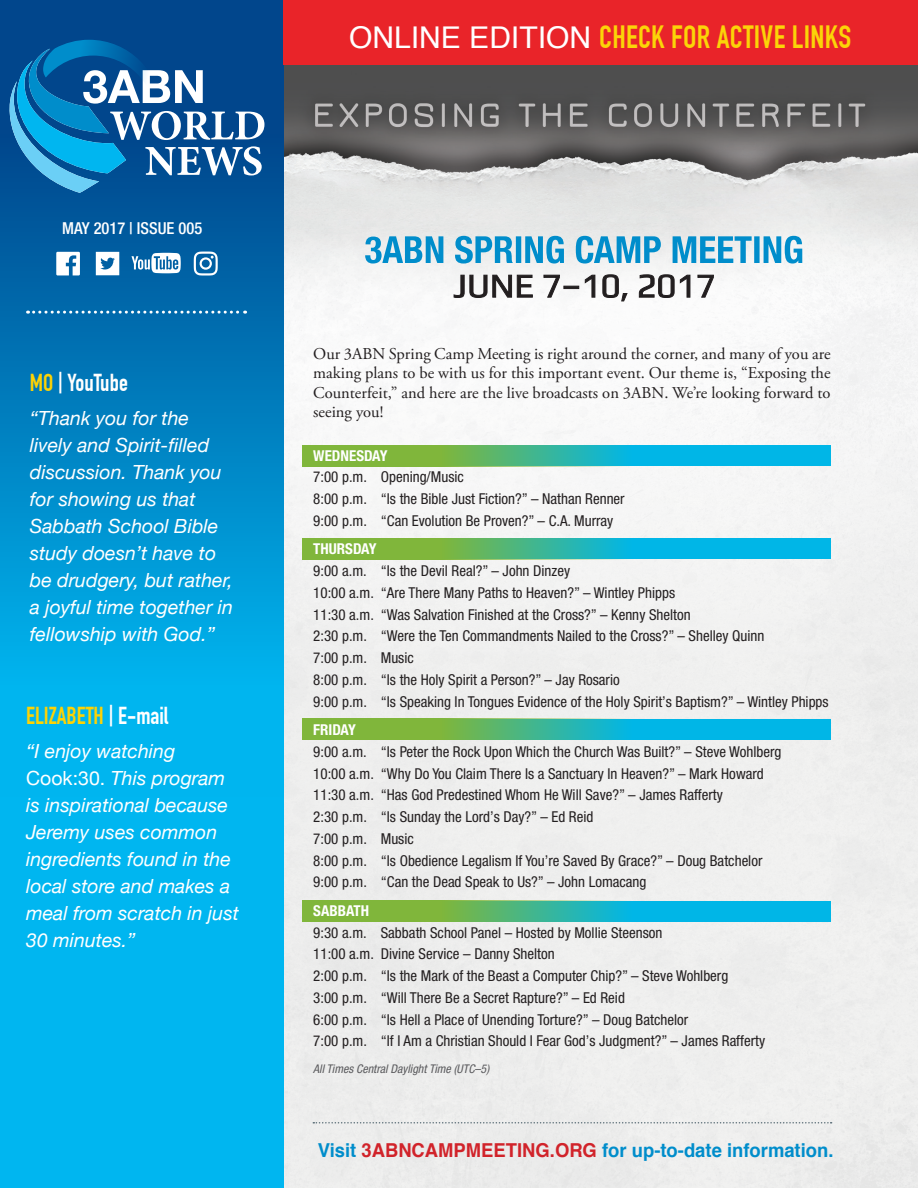
<style>
.page{position:relative;width:918px;height:1188px;background:#fff}
.page>*{position:absolute;margin:0;border:0;box-sizing:border-box;transform-origin:0 0}
.t1{font:700 31.5px "DIN Condensed";letter-spacing:.01em;color:#fbd408}
.t2{font:700 24px "DIN Condensed";color:#fed304}
.t3{font:700 24px "DIN Condensed";color:#fff}
.t4{font:italic 19.5px/27px "Helvetica Neue";color:#fff}
.t5{font:700 19.2px "Helvetica";color:#008dcb;scale:.96 1}
.t6{font:16.5px/19.5px "Adobe Garamond Pro";color:#231f20;text-align:justify}
.t7{font:500 condensed 16.5px "Helvetica Neue LT Pro";color:#fff}
.t8{font:condensed 15px "Helvetica Neue LT Pro";color:#231f20}
.t9{font:700 condensed 15px "Helvetica Neue LT Pro";color:#fff}
.t10{font:italic condensed 12px "Helvetica Neue LT Pro";color:#5a5a5d}
.s1{color:#fed304}
.s2{font-size:21.6px}
.s3{font-size:21.6px;color:#fff}
.s4{color:#fff}
.s5{font-style:normal}
.s6{font-family:"Helvetica";font-weight:400;font-size:30px;color:#fff}
.s7{color:#d1232a}
</style>
<div class="page">
<img style="left:283px;top:65px;width:635px;height:1123px">
<div style="left:0;top:0;width:283px;height:1188px;background:#00b6f0"></div>
<svg style="left:0;top:0;width:283px;height:642px;background:#0079ba"></svg>
<svg style="left:194px;top:252px;width:24px;height:24px"></svg>
<svg style="left:96px;top:252px;width:23px;height:23px"></svg>
<svg style="left:56px;top:252px;width:24px;height:23px"></svg>
<svg style="left:131px;top:253px;width:50px;height:20px"></svg>
<svg style="left:0;top:40px;width:264px;height:153px;background:#2572ac"></svg>
<svg style="left:28px;top:311px;width:218px;height:3px"></svg>
<svg style="left:303px;top:445px;width:528px;height:21px;background:#38b69a"></svg>
<svg style="left:303px;top:539px;width:528px;height:20px;background:#38b69a"></svg>
<svg style="left:303px;top:719px;width:528px;height:21px;background:#38b69a"></svg>
<svg style="left:303px;top:901px;width:528px;height:21px;background:#38b69a"></svg>
<svg style="left:365px;top:236px;width:437px;height:28px"></svg>
<svg style="left:453px;top:274px;width:261px;height:28px"></svg>
<svg style="left:313px;top:1122px;width:519px;height:2px"></svg>
<div style="left:283px;top:0;width:635px;height:65px;background:#e92429"></div>
<p class="t7" style="left:62px;top:218px;width:142px">MAY 2017 | ISSUE 005</p>
<p class="t3" style="left:30px;top:369px;width:100px"><span class="s1">MO</span> <span class="s2">|</span> YouTube</p>
<p class="t4" style="left:30px;top:406px;width:205px">“Thank you for the lively and Spirit-filled discussion. Thank you for showing us that<br>Sabbath School Bible study doesn’t have to be drudgery, but rather, a joyful time together in fellowship with God.”</p>
<p class="t2" style="left:26px;top:702px;width:144px">ELIZABETH <span class="s3">|</span> <span class="s4">E-mail</span></p>
<p class="t4" style="left:26px;top:739px;width:214px">“I enjoy watching<br><span class="s5">Cook:30.</span> This program is inspirational because<br>Jeremy uses common ingredients found in the local store and makes a meal from scratch in just<br>30 minutes.”</p>
<p class="t1" style="left:349px;top:18px;width:504px"><span class="s6">ONLINE EDITION</span> CHECK FOR ACTIVE LINKS</p>
<p class="t6" style="left:313px;top:344px;width:519px">Our 3ABN Spring Camp Meeting is right around the corner, and many of you are making plans to be with us for this important event. Our theme is, “Exposing the Counterfeit,” and here are the live broadcasts on 3ABN. We’re looking forward to seeing you!</p>
<p class="t9" style="left:313px;top:446px;width:76px">WEDNESDAY</p>
<p class="t8" style="left:313px;top:468px;width:152px">7:00 p.m. Opening/Music</p>
<p class="t8" style="left:313px;top:490px;width:313px">8:00 p.m. “Is the Bible Just Fiction?” – Nathan Renner</p>
<p class="t8" style="left:313px;top:512px;width:302px">9:00 p.m. “Can Evolution Be Proven?” – C.A. Murray</p>
<p class="t9" style="left:313px;top:540px;width:65px">THURSDAY</p>
<p class="t8" style="left:313px;top:562px;width:258px">9:00 a.m. “Is the Devil Real?” – John Dinzey</p>
<p class="t8" style="left:313px;top:584px;width:363px">10:00 a.m. “Are There Many Paths to Heaven?” – Wintley Phipps</p>
<p class="t8" style="left:313px;top:605px;width:379px">11:30 a.m. “Was Salvation Finished at the Cross?” – Kenny Shelton</p>
<p class="t8" style="left:313px;top:627px;width:453px">2:30 p.m. “Were the Ten Commandments Nailed to the Cross?” – Shelley Quinn</p>
<p class="t8" style="left:313px;top:649px;width:102px">7:00 p.m. Music</p>
<p class="t8" style="left:313px;top:671px;width:308px">8:00 p.m. “Is the Holy Spirit a Person?” – Jay Rosario</p>
<p class="t8" style="left:313px;top:692px;width:517px">9:00 p.m. “Is Speaking In Tongues Evidence of the Holy Spirit’s Baptism?” – Wintley Phipps</p>
<p class="t9" style="left:313px;top:721px;width:44px">FRIDAY</p>
<p class="t8" style="left:313px;top:743px;width:470px">9:00 a.m. “Is Peter the Rock Upon Which the Church Was Built?” – Steve Wohlberg</p>
<p class="t8" style="left:313px;top:764px;width:452px">10:00 a.m. “Why Do You Claim There Is a Sanctuary In Heaven?” – Mark Howard</p>
<p class="t8" style="left:313px;top:786px;width:411px">11:30 a.m. “Has God Predestined Whom He Will Save?” – James Rafferty</p>
<p class="t8" style="left:313px;top:808px;width:282px">2:30 p.m. “Is Sunday the Lord’s Day?” – Ed Reid</p>
<p class="t8" style="left:313px;top:830px;width:102px">7:00 p.m. Music</p>
<p class="t8" style="left:313px;top:851px;width:451px">8:00 p.m. “Is Obedience Legalism If You’re Saved By Grace?” – Doug Batchelor</p>
<p class="t8" style="left:313px;top:873px;width:335px">9:00 p.m. “Can the Dead Speak to Us?” – John Lomacang</p>
<p class="t9" style="left:313px;top:902px;width:57px">SABBATH</p>
<p class="t8" style="left:313px;top:923px;width:351px">9:30 a.m. Sabbath School Panel – Hosted by Mollie Steenson</p>
<p class="t8" style="left:313px;top:945px;width:243px">11:00 a.m. Divine Service – Danny Shelton</p>
<p class="t8" style="left:313px;top:967px;width:417px">2:00 p.m. “Is the Mark of the Beast a Computer Chip?” – Steve Wohlberg</p>
<p class="t8" style="left:313px;top:989px;width:313px">3:00 p.m. “Will There Be a Secret Rapture?” – Ed Reid</p>
<p class="t8" style="left:313px;top:1010px;width:376px">6:00 p.m. “Is Hell a Place of Unending Torture?” – Doug Batchelor</p>
<p class="t8" style="left:313px;top:1032px;width:453px">7:00 p.m. “If I Am a Christian Should I Fear God’s Judgment?” – James Rafferty</p>
<p class="t10" style="left:313px;top:1061px;width:177px">All Times Central Daylight Time (UTC–5)</p>
<p class="t5" style="left:318px;top:1135px;width:539px">Visit <span class="s7">3ABNCAMPMEETING.ORG</span> for up-to-date information.</p>
</div>
